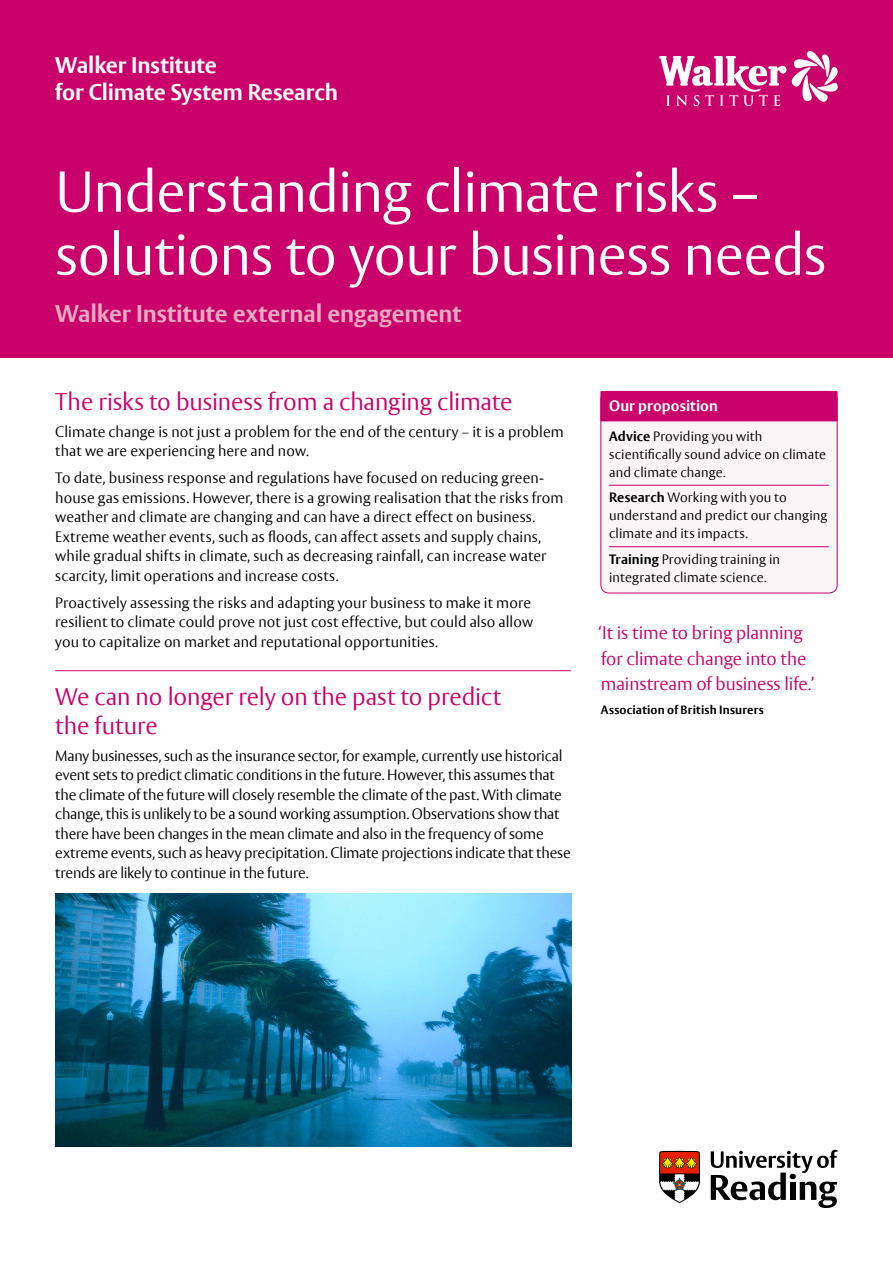
<style>
.page{position:relative;width:893px;height:1263px;background:#fff}
.page>*{position:absolute;margin:0;border:0;box-sizing:border-box;transform-origin:0 0}
.t1{font:57px/63px "Rdg Vesta";letter-spacing:-.015em;color:#fff}
.t2{font:24px/28.5px "Rdg Vesta";letter-spacing:-.005em;color:#ca006b}
.t3{font:700 24px "Rdg Vesta";letter-spacing:-.005em;color:#e8abc1}
.t4{font:700 22.5px/27px "Rdg Vesta";letter-spacing:-.005em;color:#fff}
.t5{font:18px/25.5px "Rdg Vesta";letter-spacing:-.005em;color:#ca006b}
.t6{font:15px/19.5px "Rdg Vesta";color:#000}
.t7{font:700 15px "Rdg Vesta";letter-spacing:.005em;color:#fff}
.t8{font:13.5px/18px "Rdg Vesta";letter-spacing:.01em;color:#000}
.t9{font:700 12px "Rdg Vesta";letter-spacing:.015em;color:#000}
.s1{font-weight:700}
</style>
<div class="page">
<div style="left:0;top:0;width:893px;height:357px;background:#ca006b"></div>
<svg style="left:659px;top:51px;width:179px;height:55px"></svg>
<svg style="left:711px;top:1150px;width:127px;height:58px"></svg>
<svg style="left:659px;top:1150px;width:41px;height:53px"></svg>
<hr style="left:55px;top:670px;width:516px;height:1px;background:#ca006b">
<img style="left:55px;top:893px;width:516px;height:253px">
<div style="left:601px;top:391px;width:236px;height:202px;background:#fcf5f8;border-radius:8px"></div>
<div style="left:601px;top:391px;width:236px;height:202px;border:1px solid #ca006b;border-radius:8px"></div>
<div style="left:601px;top:391px;width:236px;height:30px;background:#ca006b"></div>
<hr style="left:609px;top:485px;width:220px;height:1px;background:#ca006b">
<hr style="left:609px;top:546px;width:220px;height:1px;background:#ca006b">
<h3 class="t4" style="left:55px;top:52px;width:284px">Walker Institute<br>for Climate System Research</h3>
<h1 class="t1" style="left:55px;top:162px;width:773px">Understanding climate risks – solutions to your business needs</h1>
<h2 class="t3" style="left:55px;top:298px;width:408px">Walker Institute external engagement</h2>
<h2 class="t2" style="left:55px;top:388px;width:459px">The risks to business from a changing climate</h2>
<p class="t6" style="left:55px;top:422px;width:510px">Climate change is not just a problem for the end of the century – it is a problem that we are experiencing here and now.</p>
<p class="t6" style="left:55px;top:469px;width:510px">To date, business response and regulations have focused on reducing green&shy;house gas emissions. However, there is a growing realisation that the risks from weather and climate are changing and can have a direct effect on business.<br>Extreme weather events, such as floods, can affect assets and supply chains, while gradual shifts in climate, such as decreasing rainfall, can increase water scarcity, limit operations and increase costs.</p>
<p class="t6" style="left:55px;top:593px;width:479px">Proactively assessing the risks and adapting your business to make it more resilient to climate could prove not just cost effective, but could also allow you to capitalize on market and reputational opportunities.</p>
<h2 class="t2" style="left:55px;top:683px;width:448px">We can no longer rely on the past to predict the future</h2>
<p class="t6" style="left:55px;top:746px;width:517px">Many businesses, such as the insurance sector, for example, currently use historical event sets to predict climatic conditions in the future. However, this assumes that the climate of the future will closely resemble the climate of the past. With climate change, this is unlikely to be a sound working assumption. Observations show that there have been changes in the mean climate and also in the frequency of some extreme events, such as heavy precipitation. Climate projections indicate that these trends are likely to continue in the future.</p>
<p class="t7" style="left:609px;top:397px;width:110px">Our proposition</p>
<p class="t8" style="left:609px;top:427px;width:219px"><span class="s1">Advice</span> Providing you with scientifically sound advice on climate and climate change.</p>
<p class="t8" style="left:609px;top:489px;width:220px"><span class="s1">Research</span> Working with you to understand and predict our changing climate and its impacts.</p>
<p class="t8" style="left:609px;top:550px;width:172px"><span class="s1">Training</span> Providing training in integrated climate science.</p>
<p class="t5" style="left:598px;top:621px;width:217px">‘It is time to bring planning for climate change into the mainstream of business life.’</p>
<p class="t9" style="left:601px;top:702px;width:164px">Association of British Insurers</p>
</div>
